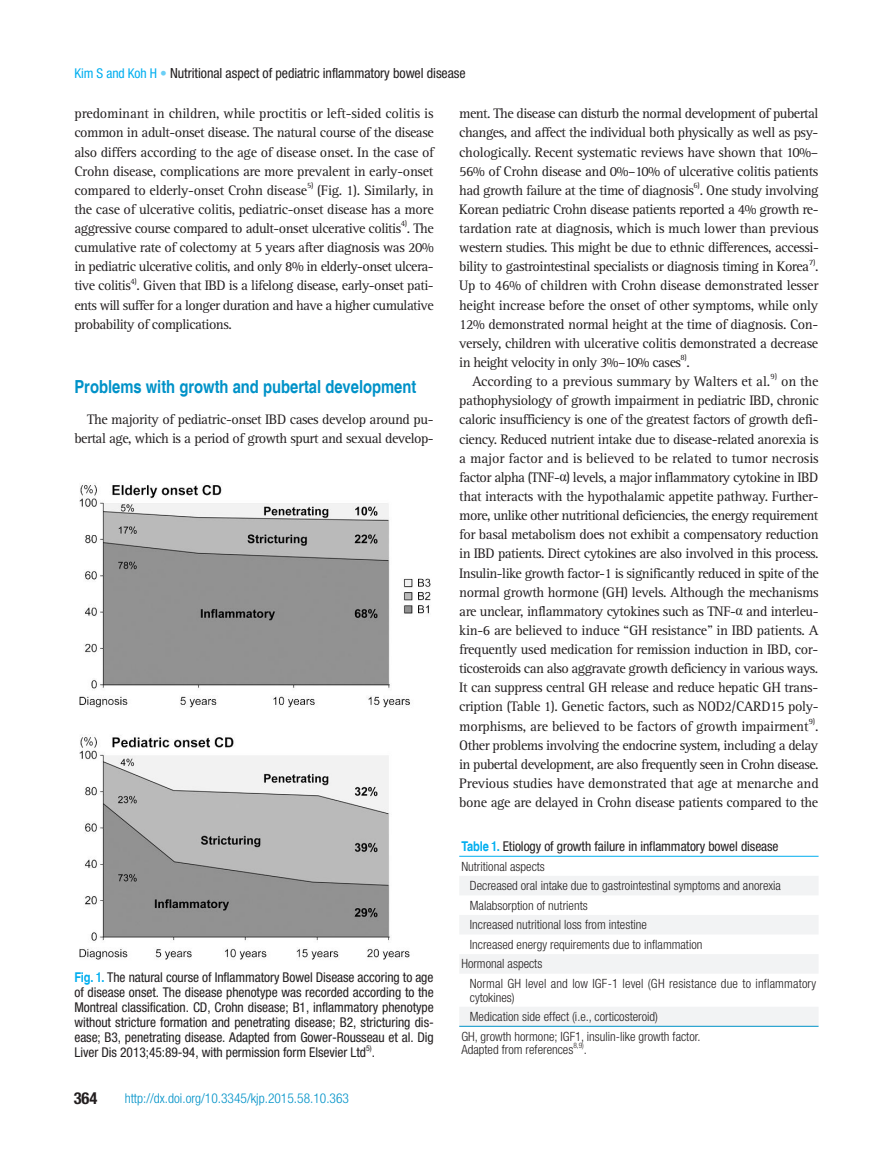
<style>
.page{position:relative;width:893px;height:1170px;background:#fff}
.page>*{position:absolute;margin:0;border:0;box-sizing:border-box;transform-origin:0 0}
.서론{font:700 condensed 18px "Helvetica";color:#0092c8}
.t1{font:700 condensed 16.5px "Helvetica Neue";color:#231f20}
.바탕글{font:14.25px/19.2px "Rotis Serif Std";letter-spacing:-.03em;color:#231f20;text-align:justify}
.바탕글-2{font:14.25px "Rotis Serif Std";letter-spacing:-.01em;color:#231f20}
.표준{font:condensed 13.95px "Helvetica Neue";letter-spacing:-.005em;color:#231f20}
.t2{font:condensed 13.5px/15px "Helvetica Neue";letter-spacing:-.005em;color:#231f20;text-align:justify}
.t3{font:300 condensed 13.5px "Helvetica Neue";color:#0092c8}
.t4{font:300 condensed 12.75px/13.5px "Helvetica Neue";color:#231f20}
.바탕글-3{font:8.25px "Rotis Serif Std";color:#231f20}
.t5{font:condensed 7.8px "Helvetica Neue";color:#231f20}
.t6{font:300 condensed 7.5px "Helvetica Neue";color:#231f20}
.s1{font-size:13.5px;color:#00aeef}
.s2{font-size:13.5px;color:#6bcff6}
.s3{font-family:"Helvetica";font-weight:700;color:#00aeef}
.s4{font-family:"Times New Roman"}
</style>
<div class="page">
<svg style="left:460px;top:876px;width:358px;height:149px;fill:#f3f4f5"></svg>
<hr style="left:459px;top:855px;width:360px;height:1px;background:#00aeef">
<hr style="left:459px;top:1025px;width:360px;height:1px;background:#0092c8">
<img style="left:79px;top:485px;width:352px;height:475px">
<p class="표준" style="left:74px;top:65px;width:393px"><span class="s1">Kim S and Koh H</span> <span class="s2">•</span> Nutritional aspect of pediatric inflammatory bowel disease</p>
<p class="바탕글" style="left:74px;top:104px;width:361px">predominant in children, while proctitis or left-sided colitis is common in adult-onset disease. The natural course of the disease also differs according to the age of disease onset. In the case of Crohn disease, complications are more prevalent in early-onset compared to elderly-onset Crohn disease</p>
<p class="바탕글-3" style="left:307px;top:181px;width:8px">5)</p>
<p class="바탕글" style="left:74px;top:181px;width:361px;text-indent:243px">(Fig. 1). Similarly, in the case of ulcerative colitis, pediatric-onset disease has a more aggressive course compared to adult-onset ulcerative colitis . The</p>
<p class="바탕글-3" style="left:401px;top:219px;width:8px">4)</p>
<p class="바탕글" style="left:74px;top:238px;width:361px">cumulative rate of colectomy at 5 years after diagnosis was 20% in pediatric ulcerative colitis, and only 8% in elderly-onset ulcera&shy;tive colitis . Given that IBD is a lifelong disease, early-onset pati-</p>
<p class="바탕글-3" style="left:130px;top:276px;width:8px">4)</p>
<p class="바탕글" style="left:74px;top:296px;width:361px">ents will suffer for a longer duration and have a higher cumulative probability of complications.</p>
<p class="서론" style="left:74px;top:375px;width:344px">Problems with growth and pubertal development</p>
<p class="바탕글" style="left:74px;top:410px;width:359px;text-align:right">The majority of pediatric-onset IBD cases develop around pu&shy;bertal age, which is a period of growth spurt and sexual develop-</p>
<p class="t2" style="left:74px;top:969px;width:361px"><span class="s3">Fig. 1.</span> The natural course of Inflammatory Bowel Disease accoring to age of disease onset. The disease phenotype was recorded according to the Montreal classification. CD, Crohn disease; B1, inflammatory phenotype without stricture formation and penetrating disease; B2, stricturing dis&shy;ease; B3, penetrating disease. Adapted from Gower-Rousseau et al. Dig Liver Dis 2013;45:89-94, with permission form Elsevier Ltd .</p>
<p class="t5" style="left:366px;top:1043px;width:7px">5)</p>
<p class="t1" style="left:74px;top:1087px;width:25px">364</p>
<p class="t3" style="left:125px;top:1090px;width:226px">http://dx.doi.org/10.3345/kjp.2015.58.10.363</p>
<p class="바탕글" style="left:459px;top:104px;width:361px;text-align:left">ment. The disease can disturb the normal development of pubertal changes, and affect the individual both physically as well as psy&shy;chologically. Recent systematic reviews have shown that 10%– 56% of Crohn disease and 0%–10% of ulcerative colitis patients had growth failure at the time of diagnosis . One study involving</p>
<p class="바탕글-3" style="left:694px;top:181px;width:8px">6)</p>
<p class="바탕글" style="left:459px;top:200px;width:361px">Korean pediatric Crohn disease patients reported a 4% growth re&shy;tardation rate at diagnosis, which is much lower than previous western studies. This might be due to ethnic differences, accessi&shy;bility to gastrointestinal specialists or diagnosis timing in Korea .</p>
<p class="바탕글-3" style="left:809px;top:257px;width:8px">7)</p>
<p class="바탕글" style="left:459px;top:276px;width:361px;text-align:left">Up to 46% of children with Crohn disease demonstrated lesser height increase before the onset of other symptoms, while only 12% demonstrated normal height at the time of diagnosis. Con&shy;versely, children with ulcerative colitis demonstrated a decrease in height velocity in only 3%–10% cases .</p>
<p class="바탕글-3" style="left:681px;top:353px;width:8px">8)</p>
<p class="바탕글-2" style="left:472px;top:373px;width:300px">According to a previous summary by Walters et al.</p>
<p class="바탕글-3" style="left:770px;top:372px;width:8px">9)</p>
<p class="바탕글" style="left:459px;top:372px;width:361px;text-align:left;text-indent:322px">on the pathophysiology of growth impairment in pediatric IBD, chronic caloric insufficiency is one of the greatest factors of growth defi&shy;ciency. Reduced nutrient intake due to disease-related anorexia is a major factor and is believed to be related to tumor necrosis factor alpha (TNF-<span class="s4">α</span>) levels, a major inflammatory cytokine in IBD that interacts with the hypothalamic appetite pathway. Further&shy;more, unlike other nutritional deficiencies, the energy requirement for basal metabolism does not exhibit a compensatory reduction in IBD patients. Direct cytokines are also involved in this process.<br>Insulin-like growth factor-1 is significantly reduced in spite of the normal growth hormone (GH) levels. Although the mechanisms are unclear, inflammatory cytokines such as TNF-<span class="s4">α</span> and interleu&shy;kin-6 are believed to induce “GH resistance” in IBD patients. A frequently used medication for remission induction in IBD, cor&shy;ticosteroids can also aggravate growth deficiency in various ways.<br>It can suppress central GH release and reduce hepatic GH trans&shy;cription (Table 1). Genetic factors, such as NOD2/CARD15 poly&shy;morphisms, are believed to be factors of growth impairment</p>
<p class="바탕글-3" style="left:809px;top:716px;width:8px">9)</p>
<p class="바탕글" style="left:459px;top:716px;width:361px;text-indent:356px">.<br>Other problems involving the endocrine system, including a delay in pubertal development, are also frequently seen in Crohn disease.<br>Previous studies have demonstrated that age at menarche and bone age are delayed in Crohn disease patients compared to the</p>
<p class="t2" style="left:461px;top:838px;width:319px"><span class="s3">Table 1.</span> Etiology of growth failure in inflammatory bowel disease</p>
<p class="t4" style="left:461px;top:859px;width:85px">Nutritional aspects</p>
<p class="t4" style="left:470px;top:878px;width:313px">Decreased oral intake due to gastrointestinal symptoms and anorexia</p>
<p class="t4" style="left:470px;top:898px;width:119px">Malabsorption of nutrients</p>
<p class="t4" style="left:470px;top:917px;width:178px">Increased nutritional loss from intestine</p>
<p class="t4" style="left:470px;top:937px;width:234px">Increased energy requirements due to inflammation</p>
<p class="t4" style="left:461px;top:956px;width:82px">Hormonal aspects</p>
<p class="t4" style="left:470px;top:976px;width:348px">Normal GH level and low IGF-1 level (GH resistance due to inflammatory cytokines)</p>
<p class="t4" style="left:470px;top:1009px;width:190px">Medication side effect (i.e., corticosteroid)</p>
<p class="t4" style="left:461px;top:1029px;width:241px">GH, growth hormone; IGF1, insulin-like growth factor.</p>
<p class="t4" style="left:461px;top:1042px;width:113px">Adapted from references</p>
<p class="t6" style="left:573px;top:1040px;width:12px">8,9)</p>
<p class="t4" style="left:584px;top:1042px;width:5px">.</p>
</div>
